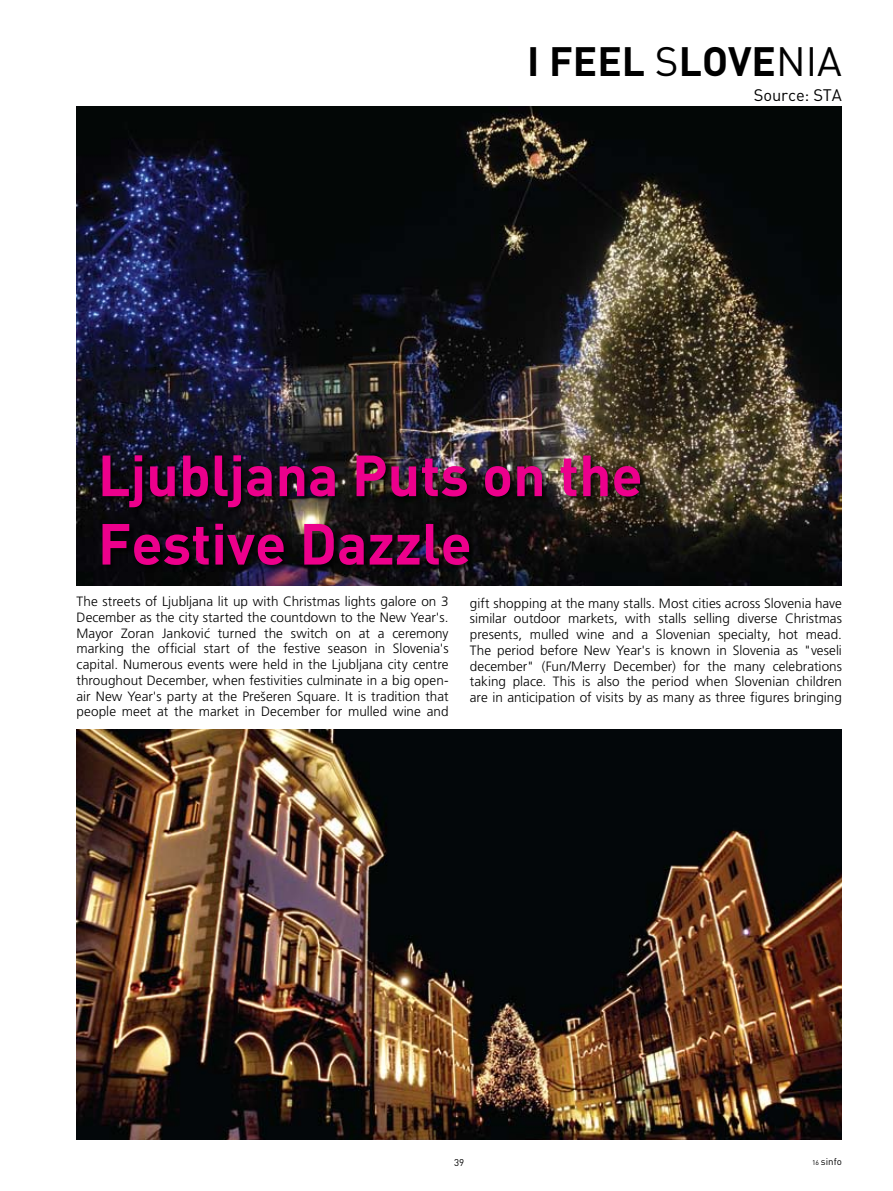
<style>
.page{position:relative;width:893px;height:1191px;background:#fff}
.page>*{position:absolute;margin:0;border:0;box-sizing:border-box;transform-origin:0 0}
.t1{font:57px/68.4px "FFDIN Bold";color:#ec008c}
.t2{font:40.5px "FFDIN Regular";color:#000}
.t3{font:40.5px "FFDIN Bold";color:#000}
.t4{font:16.5px "FFDIN Regular";color:#000}
.t5{font:300 13.5px/15.8px "Slo Frutiger";color:#000;text-align:justify}
.t6{font:9.75px "FFDIN Regular";color:#000}
.s1{font-family:"FFDIN Bold"}
.s2{font-size:6.9px}
</style>
<div class="page">
<img style="left:77px;top:106px;width:765px;height:479px">
<div style="left:101px;top:454px;width:546px;height:118px;background:#000;opacity:.75"></div>
<img style="left:77px;top:729px;width:765px;height:411px">
<h2 class="t3" style="left:527px;top:35px;width:46px">I feel</h2>
<h2 class="t2" style="left:655px;top:36px;width:189px">S<span class="s1">love</span>nia</h2>
<p class="t4" style="left:754px;top:84px;width:80px">Source: STA</p>
<h1 class="t1" style="left:98px;top:439px;width:546px">Ljubljana Puts on the<br>Festive Dazzle</h1>
<p class="t5" style="left:77px;top:593px;width:374px">The streets of Ljubljana lit up with Christmas lights galore on 3<br>December as the city started the countdown to the New Year's.<br>Mayor Zoran JankoviÊ turned the switch on at a ceremony marking the official start of the festive season in Slovenia's capital. Numerous events were held in the Ljubljana city centre throughout December, when festivities culminate in a big open&shy;air New Year's party at the Prešeren Square. It is tradition that people meet at the market in December for mulled wine and</p>
<p class="t5" style="left:470px;top:595px;width:374px">gift shopping at the many stalls. Most cities across Slovenia have similar outdoor markets, with stalls selling diverse Christmas presents, mulled wine and a Slovenian specialty, hot mead.<br>The period before New Year's is known in Slovenia as "veseli december" (Fun/Merry December) for the many celebrations taking place. This is also the period when Slovenian children are in anticipation of visits by as many as three figures bringing</p>
<p class="t6" style="left:454px;top:1156px;width:12px">39</p>
<p class="t6" style="left:812px;top:1155px;width:31px"><span class="s2">16</span> sinfo</p>
</div>
